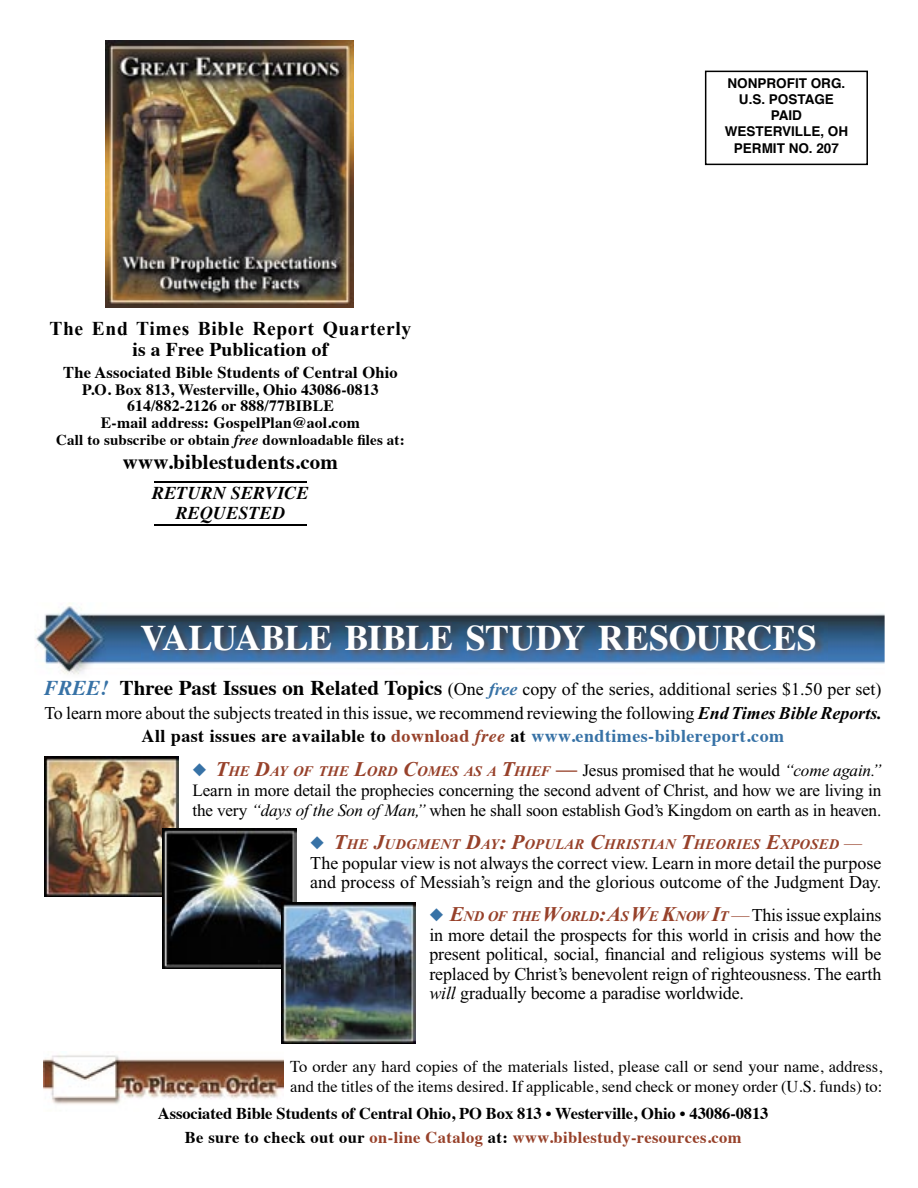
<style>
.page{position:relative;width:918px;height:1188px;background:#fff}
.page>*{position:absolute;margin:0;border:0;box-sizing:border-box;transform-origin:0 0}
.t1{font:700 36px "Times";letter-spacing:-.01em;color:#fff}
.t2{font:700 21px "Times";letter-spacing:.01em;color:#000}
.t3{font:700 19.5px "Times New Roman";letter-spacing:.035em;color:#000}
.t4{font:700 19.5px "Times";letter-spacing:.01em;color:#000}
.t5{font:18px/19.5px "Times New Roman";color:#000}
.t6{font:700 18px "Times";letter-spacing:.025em;color:#000}
.t7{font:italic 700 18px/19.5px "Times";letter-spacing:.01em;color:#000;text-align:center}
.t8{font:17.25px/20.2px "Times New Roman";letter-spacing:-.01em;color:#000;text-align:justify}
.t9{font:700 16.5px/24px "Times";letter-spacing:.01em;color:#000;text-align:center}
.t10{font:16.5px/19.8px "Times";color:#000}
.t11{font:700 15.75px/16.5px "Times";letter-spacing:.01em;color:#000;text-align:center}
.t12{font:700 15px "Times";letter-spacing:.01em;color:#000}
.t13{font:italic 700 14.7px "Times New Roman";letter-spacing:.015em;color:#97412a}
.t14{font:italic 700 14.7px "Times New Roman";letter-spacing:-.02em;color:#97412a}
.t15{font:700 13.5px/16.2px "Helvetica";color:#000;text-align:center}
.s1{font-style:italic}
.s2{font-family:"Times";font-weight:700;font-style:italic;font-size:21px;color:#3772a6}
.s3{font-family:"Times";font-weight:700;font-size:21px}
.s4{font-weight:700;font-style:italic;color:#3772a6}
.s5{font-weight:700;font-style:italic}
.s6{color:#97412a}
.s7{font-style:italic;color:#97412a}
.s8{color:#3772a6}
.s9{font-weight:700;font-style:italic;font-size:21px;color:#97412a}
.s10{font-weight:700;font-style:italic;font-size:14.7px;color:#97412a}
.s11{font-size:21px}
.s12{font-weight:400;font-style:normal;font-size:18px}
.s13{font-weight:400;font-style:normal;font-size:18px;color:#000}
</style>
<div class="page">
<img style="left:44px;top:1055px;width:239px;height:49px">
<img style="left:45px;top:757px;width:134px;height:140px">
<hr style="left:154px;top:482px;width:153px;height:1px;background:#000">
<hr style="left:154px;top:525px;width:153px;height:1px;background:#000">
<svg style="left:705px;top:71px;width:163px;height:94px"></svg>
<img style="left:35px;top:603px;width:850px;height:71px">
<img style="left:141px;top:622px;width:686px;height:38px">
<img style="left:162px;top:829px;width:135px;height:140px">
<img style="left:282px;top:903px;width:134px;height:140px">
<img style="left:105px;top:40px;width:248px;height:268px">
<p class="t3" style="left:50px;top:315px;width:363px">The End Times Bible Report Quarterly</p>
<p class="t4" style="left:133px;top:331px;width:197px">is a Free Publication of</p>
<p class="t9" style="left:63px;top:359px;width:336px">The Associated Bible Students of Central Ohio</p>
<p class="t11" style="left:82px;top:379px;width:298px">P.O. Box 813, Westerville, Ohio 43086-0813<br>614/882-2126 or 888/77BIBLE<br>E-mail address: GospelPlan@aol.com</p>
<p class="t12" style="left:56px;top:425px;width:350px">Call to subscribe or obtain <span class="s1">free</span> downloadable files at:</p>
<p class="t2" style="left:123px;top:442px;width:217px">www.biblestudents.com</p>
<p class="t7" style="left:152px;top:482px;width:158px">RETURN SERVICE<br>REQUESTED</p>
<p class="t15" style="left:725px;top:75px;width:125px">NONPROFIT ORG.<br>U.S. POSTAGE<br>PAID<br>WESTERVILLE, OH<br>PERMIT NO. 207</p>
<h1 class="t1" style="left:140px;top:603px;width:678px">VALUABLE BIBLE STUDY RESOURCES</h1>
<p class="t5" style="left:44px;top:677px;width:839px;line-height:24px"><span class="s2">FREE!</span> <span class="s3">Three Past Issues on Related Topics</span> (One <span class="s4">free</span> copy of the series, additional series $1.50 per set)<br>To learn more about the subjects treated in this issue, we recommend reviewing the following <span class="s5">End Times Bible Reports.</span></p>
<p class="t6" style="left:142px;top:719px;width:644px">All past issues are available to <span class="s6">download</span> <span class="s7">free</span> at <span class="s8">www.endtimes-biblereport.com</span></p>
<p class="t8" style="left:192px;top:760px;width:690px"><span class="s8">◆</span> <span class="s9">T</span><span class="s10">HE</span> <span class="s9">D</span><span class="s10">AY OF THE</span> <span class="s9">L</span><span class="s10">ORD</span> <span class="s9">C</span><span class="s10">OMES AS A</span> <span class="s9">T</span><span class="s10">HIEF</span> <span class="s9">—</span> Jesus promised that he would <span class="s1">“come again.” </span>Learn in more detail the prophecies concerning the second advent of Christ, and how we are living in the very <span class="s1">“days of the Son of Man,”</span> when he shall soon establish God’s Kingdom on earth as in heaven.</p>
<p class="t13" style="left:310px;top:836px;width:554px"><span class="s8">◆</span> <span class="s11">T</span>HE <span class="s11">J</span>UDGMENT <span class="s11">D</span>AY<span class="s11">: P</span>OPULAR <span class="s11">C</span>HRISTIAN <span class="s11">T</span>HEORIES <span class="s11">E</span>XPOSED <span class="s12">—</span></p>
<p class="t5" style="left:310px;top:853px;width:573px">The popular view is not always the correct view. Learn in more detail the purpose and process of Messiah’s reign and the glorious outcome of the Judgment Day.</p>
<p class="t14" style="left:429px;top:908px;width:453px"><span class="s8">◆</span> <span class="s11">E</span>ND OF THE <span class="s11">W</span>ORLD<span class="s11">: A</span>S<span class="s11">W</span>E <span class="s11">K</span>NOW <span class="s11">I</span>T <span class="s12">—</span><span class="s13">This issue explains</span></p>
<p class="t5" style="left:429px;top:925px;width:453px;text-align:justify">in more detail the prospects for this world in crisis and how the present political, social, financial and religious systems will be replaced by Christ’s benevolent reign of righteousness. The earth <span class="s1">will</span> gradually become a paradise worldwide.</p>
<p class="t10" style="left:290px;top:1055px;width:594px">To order any hard copies of the materials listed, please call or send your name, address, and the titles of the items desired. If applicable, send check or money order (U.S. funds) to:</p>
<p class="t9" style="left:158px;top:1099px;width:612px">Associated Bible Students of Central Ohio, PO Box 813 • Westerville, Ohio • 43086-0813<br>Be sure to check out our <span class="s6">on-line Catalog</span> at: <span class="s6">www.biblestudy-resources.com</span></p>
</div>
